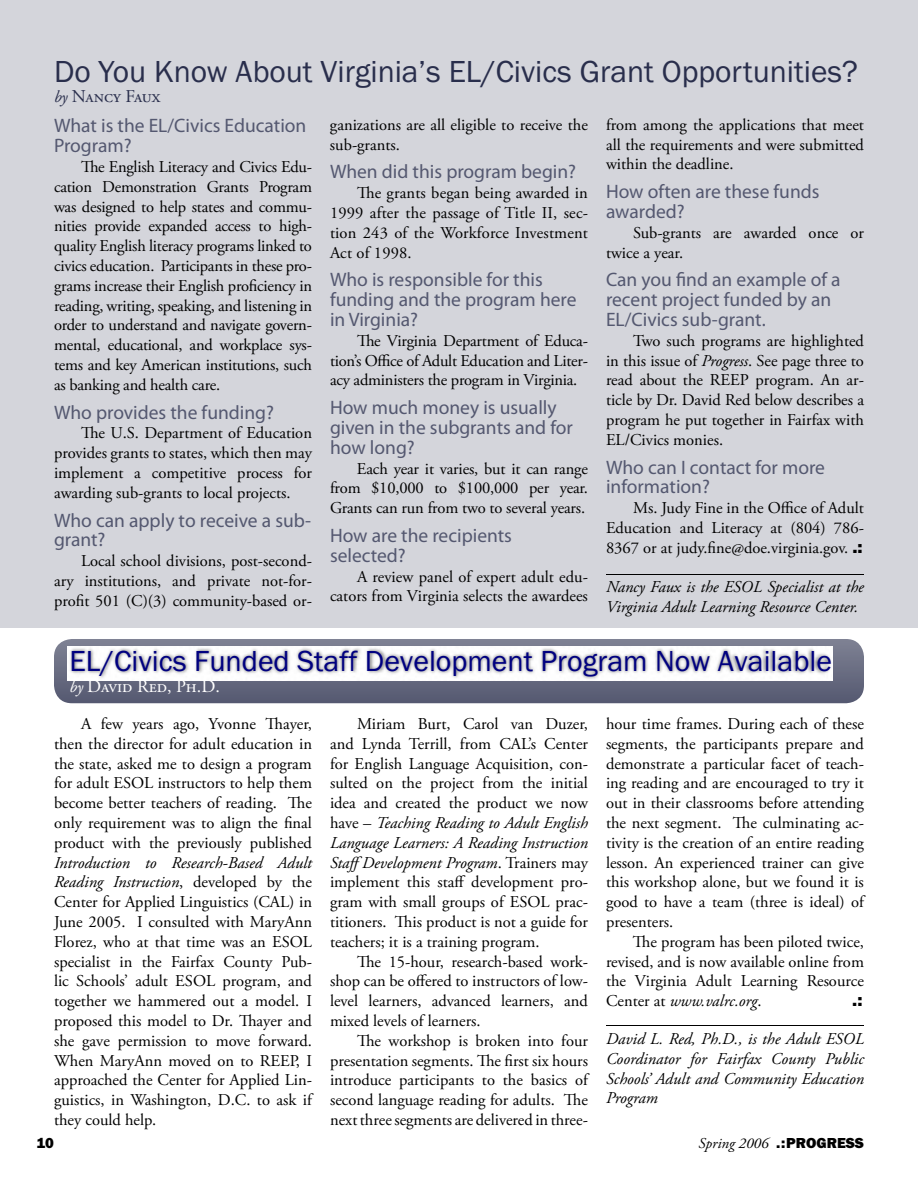
<style>
.page{position:relative;width:918px;height:1188px;background:#fff}
.page>*{position:absolute;margin:0;border:0;box-sizing:border-box;transform-origin:0 0}
.t1{font:31.5px "FS Franklin Gothic";color:#292e4c}
.t2{font:30px "FS Franklin Gothic";color:#000080}
.t3{font:19.5px/19.8px "Myriad Pro";color:#545870}
.t4{font:18px "Adobe Garamond Pro";color:#fff}
.t5{font:18px "Adobe Garamond Pro";color:#292e4c}
.t6{font:800 18px "FS Franklin Gothic H";color:#000}
.t7{font:16.5px/19.8px "Adobe Garamond Pro";color:#000;text-align:justify}
.t8{font:italic 16.5px/19.8px "Adobe Garamond Pro";color:#000}
.t9{font:italic 15px "Adobe Garamond Pro";color:#000}
.t10{font:800 15px "FS Franklin Gothic H";color:#000}
.s1{font-style:italic;font-size:16.5px}
.s2{font-style:italic}
.s3{font-family:"FS Franklin Gothic H";font-weight:800;font-size:18px}
.s4{font-family:"FS Franklin Gothic H";font-weight:800;font-style:normal}
</style>
<div class="page">
<div style="left:0;top:0;width:918px;height:628px;background:#d4d5db"></div>
<hr style="left:606px;top:1025px;width:258px;height:1px;background:#000">
<hr style="left:606px;top:574px;width:258px;height:1px;background:#000">
<svg style="left:54px;top:639px;width:810px;height:64px;background:#6a6e82"></svg>
<img style="left:68px;top:647px;width:765px;height:34px">
<h1 class="t1" style="left:54px;top:54px;width:805px">Do You Know About Virginia’s EL/Civics Grant Opportunities?</h1>
<p class="t5" style="left:54px;top:85px;width:108px"><span class="s1">by</span> NANCY FAUX</p>
<p class="t3" style="left:54px;top:116px;width:254px">What is the EL/Civics Education<br>Program?</p>
<p class="t7" style="left:54px;top:157px;width:260px;text-indent:27px">The English Literacy and Civics Edu&shy;cation Demonstration Grants Program was designed to help states and commu&shy;nities provide expanded access to high&shy;quality English literacy programs linked to civics education. Participants in these pro&shy;grams increase their English proficiency in reading, writing, speaking, and listening in order to understand and navigate govern&shy;mental, educational, and workplace sys&shy;tems and key American institutions, such as banking and health care.</p>
<p class="t3" style="left:54px;top:403px;width:222px">Who provides the funding?</p>
<p class="t7" style="left:54px;top:424px;width:260px;text-indent:27px">The U.S. Department of Education provides grants to states, which then may implement a competitive process for awarding sub-grants to local projects.</p>
<p class="t3" style="left:54px;top:511px;width:259px">Who can apply to receive a sub&shy;grant?</p>
<p class="t7" style="left:54px;top:552px;width:260px;text-indent:27px">Local school divisions, post-second&shy;ary institutions, and private not-for&shy;profit 501 (C)(3) community-based or-</p>
<p class="t7" style="left:606px;top:115px;width:260px">from among the applications that meet all the requirements and were submitted within the deadline.</p>
<p class="t3" style="left:606px;top:182px;width:215px">How often are these funds awarded?</p>
<p class="t7" style="left:606px;top:223px;width:260px;text-indent:27px">Sub-grants are awarded once or twice a year.</p>
<p class="t3" style="left:606px;top:270px;width:236px">Can you find an example of a recent project funded by an<br>EL/Civics sub-grant.</p>
<p class="t7" style="left:606px;top:331px;width:260px;text-indent:27px">Two such programs are highlighted in this issue of <span class="s2">Progress</span>. See page three to read about the REEP program. An ar&shy;ticle by Dr. David Red below describes a program he put together in Fairfax with EL/Civics monies.</p>
<p class="t3" style="left:606px;top:458px;width:221px">Who can I contact for more information?</p>
<p class="t7" style="left:606px;top:499px;width:259px;text-indent:27px">Ms. Judy Fine in the Office of Adult Education and Literacy at (804) 786- 8367 or at judy.fine@doe.virginia.gov. <span class="s3">.:</span></p>
<p class="t8" style="left:606px;top:578px;width:259px">Nancy Faux is the ESOL Specialist at the<br>Virginia Adult Learning Resource Center.</p>
<h2 class="t2" style="left:69px;top:644px;width:764px">EL/Civics Funded Staff Development Program Now Available</h2>
<p class="t4" style="left:69px;top:676px;width:152px"><span class="s1">by</span> DAVID RED, PH.D.</p>
<p class="t7" style="left:54px;top:714px;width:260px;text-indent:27px">A few years ago, Yvonne Thayer, then the director for adult education in the state, asked me to design a program for adult ESOL instructors to help them become better teachers of reading. The only requirement was to align the final product with the previously published</p>
<p class="t7" style="left:54px;top:853px;width:260px"><span class="s2">Introduction to Research-Based Adult Reading Instruction</span>, developed by the Center for Applied Linguistics (CAL) in June 2005. I consulted with MaryAnn Florez, who at that time was an ESOL specialist in the Fairfax County Pub&shy;lic Schools’ adult ESOL program, and together we hammered out a model. I proposed this model to Dr. Thayer and she gave permission to move forward.<br>When MaryAnn moved on to REEP, I approached the Center for Applied Lin&shy;guistics, in Washington, D.C. to ask if they could help.</p>
<p class="t7" style="left:330px;top:115px;width:260px">ganizations are all eligible to receive the sub-grants.</p>
<p class="t3" style="left:330px;top:162px;width:248px">When did this program begin?</p>
<p class="t7" style="left:330px;top:184px;width:260px;text-indent:27px">The grants began being awarded in 1999 after the passage of Title II, sec&shy;tion 243 of the Workforce Investment Act of 1998.</p>
<p class="t3" style="left:330px;top:270px;width:248px">Who is responsible for this funding and the program here in Virginia?</p>
<p class="t7" style="left:330px;top:331px;width:260px;text-indent:27px">The Virginia Department of Educa&shy;tion’s Office of Adult Education and Liter&shy;acy administers the program in Virginia.</p>
<p class="t3" style="left:330px;top:398px;width:244px">How much money is usually given in the subgrants and for how long?</p>
<p class="t7" style="left:330px;top:459px;width:259px;text-indent:27px">Each year it varies, but it can range from $10,000 to $100,000 per year.<br>Grants can run from two to several years.</p>
<p class="t3" style="left:330px;top:526px;width:184px">How are the recipients selected?</p>
<p class="t7" style="left:330px;top:567px;width:259px;text-align:right">A review panel of expert adult edu&shy;cators from Virginia selects the awardees</p>
<p class="t7" style="left:330px;top:714px;width:260px;text-indent:27px">Miriam Burt, Carol van Duzer, and Lynda Terrill, from CAL’s Center for English Language Acquisition, con&shy;sulted on the project from the initial idea and created the product we now have – <span class="s2">Teaching Reading to Adult English Language Learners: A Reading Instruction StaffDevelopment Program</span>. Trainers may implement this staff development pro&shy;gram with small groups of ESOL prac&shy;titioners. This product is not a guide for teachers; it is a training program.</p>
<p class="t7" style="left:330px;top:952px;width:260px;text-indent:27px">The 15-hour, research-based work&shy;shop can be offered to instructors of low&shy;level learners, advanced learners, and mixed levels of learners.</p>
<p class="t7" style="left:330px;top:1031px;width:260px;text-indent:27px">The workshop is broken into four presentation segments. The first six hours introduce participants to the basics of second language reading for adults. The next three segments are delivered in three-</p>
<p class="t7" style="left:606px;top:714px;width:260px">hour time frames. During each of these segments, the participants prepare and demonstrate a particular facet of teach&shy;ing reading and are encouraged to try it out in their classrooms before attending the next segment. The culminating ac&shy;tivity is the creation of an entire reading lesson. An experienced trainer can give this workshop alone, but we found it is good to have a team (three is ideal) of presenters.</p>
<p class="t7" style="left:606px;top:932px;width:260px;text-indent:27px">The program has been piloted twice, revised, and is now available online from the Virginia Adult Learning Resource Center at <span class="s2">www.valrc.org</span>.</p>
<p class="t6" style="left:852px;top:990px;width:12px">.:</p>
<p class="t8" style="left:606px;top:1029px;width:260px;text-align:justify">David L. Red, Ph.D., is the Adult ESOL Coordinator for Fairfax County Public Schools’ Adult and Community Education Program</p>
<p class="t10" style="left:37px;top:1134px;width:19px">10</p>
<p class="t9" style="left:699px;top:1134px;width:167px">Spring 2006 <span class="s4">.:PROGRESS</span></p>
</div>
